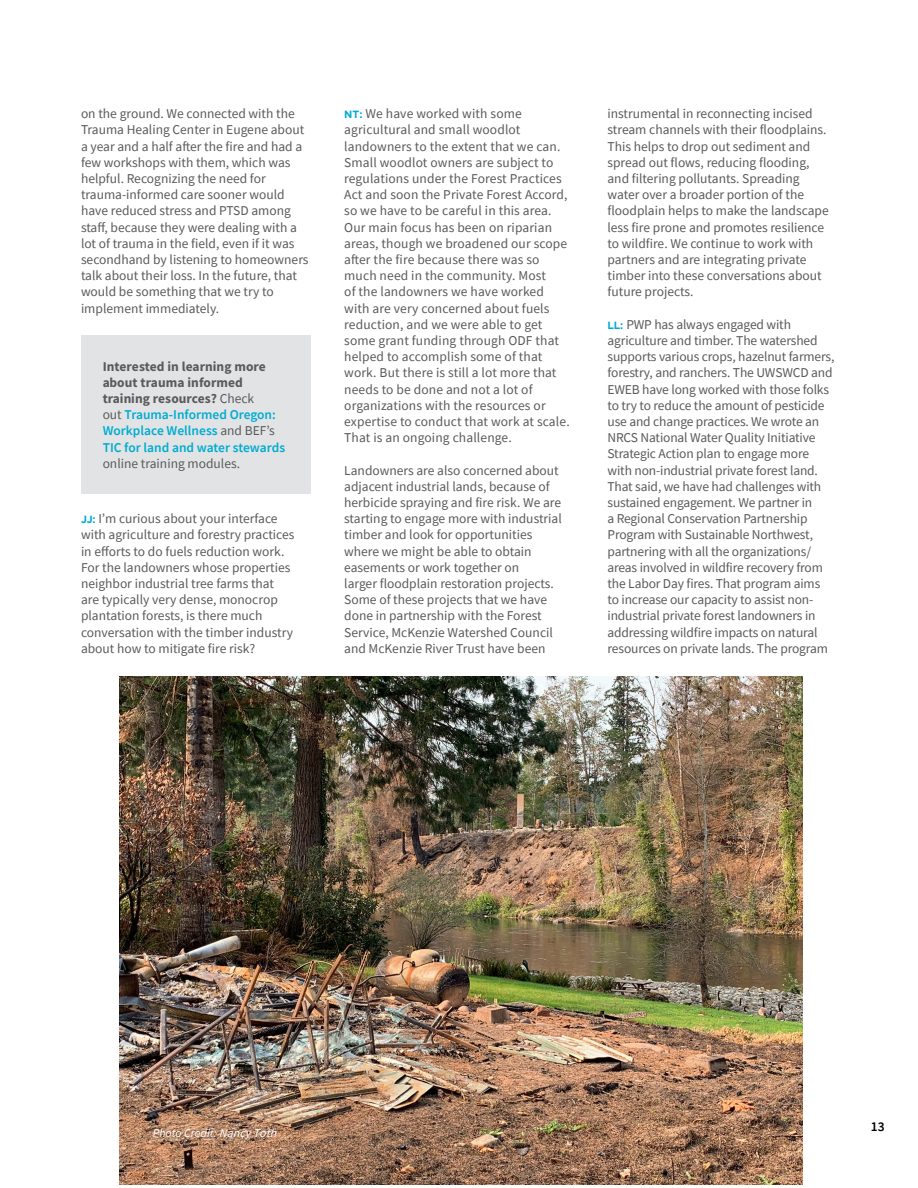
<style>
.page{position:relative;width:918px;height:1188px;background:#fff}
.page>*{position:absolute;margin:0;border:0;box-sizing:border-box;transform-origin:0 0}
.Body{font:13.5px/16.2px "Source Sans Pro";color:#5a5a5b}
.Body-2{font:600 13.5px/16.2px "Source Sans Pro";color:#00acd1}
.t1{font:600 13.5px "Source Sans Pro";color:#000}
.Photo_Caption{font:italic 12px "Source Sans Pro";color:#fff}
.s1{font-family:"Source Sans Variable";font-weight:400;color:#5a5a5b}
.s2{font-weight:400;color:#5a5a5b}
.s3{font-family:"Gotham";font-weight:700;font-size:10.5px;color:#00acd1}
.s4{font-style:inherit}
</style>
<div class="page">
<div style="left:81px;top:335px;width:229px;height:159px;background:#e2e3e4"></div>
<img style="left:120px;top:676px;width:683px;height:508px">
<p class="Body" style="left:81px;top:105px;width:229px">on the ground. We connected with the Trauma Healing Center in Eugene about a year and a half after the fire and had a few workshops with them, which was helpful. Recognizing the need for trauma-informed care sooner would have reduced stress and PTSD among staff, because they were dealing with a lot of trauma in the field, even if it was secondhand by listening to homeowners talk about their loss. In the future, that would be something that we try to implement immediately.</p>
<p class="Body-2" style="left:103px;top:358px;width:184px"><span class="s1">Interested in learning more about trauma informed training resources?</span> <span class="s2">Check<br>out</span> Trauma-Informed Oregon:<br>Workplace Wellness <span class="s2">and BEF’s<br></span>TIC for land and water stewards <span class="s2">online training modules.</span></p>
<p class="Body" style="left:81px;top:510px;width:215px"><span class="s3">JJ:</span> I’m curious about your interface with agriculture and forestry practices in efforts to do fuels reduction work.<br>For the landowners whose properties neighbor industrial tree farms that are typically very dense, monocrop plantation forests, is there much conversation with the timber industry about how to mitigate fire risk?</p>
<p class="Body" style="left:344px;top:105px;width:227px"><span class="s3">NT:</span> We have worked with some agricultural and small woodlot landowners to the extent that we can.<br>Small woodlot owners are subject to regulations under the Forest Practices Act and soon the Private Forest Accord, so we have to be careful in this area.<br>Our main focus has been on riparian areas, though we broadened our scope after the fire because there was so much need in the community. Most<br>of the landowners we have worked with are very concerned about fuels reduction, and we were able to get some grant funding through ODF that helped to accomplish some of that work. But there is still a lot more that needs to be done and not a lot of organizations with the resources or expertise to conduct that work at scale.<br>That is an ongoing challenge.</p>
<p class="Body" style="left:344px;top:462px;width:219px">Landowners are also concerned about adjacent industrial lands, because of herbicide spraying and fire risk. We are starting to engage more with industrial timber and look for opportunities where we might be able to obtain easements or work together on<br>larger floodplain restoration projects.<br>Some of these projects that we have done in partnership with the Forest Service, McKenzie Watershed Council and McKenzie River Trust have been</p>
<p class="Body" style="left:608px;top:105px;width:223px">instrumental in reconnecting incised stream channels with their floodplains.<br>This helps to drop out sediment and spread out flows, reducing flooding, and filtering pollutants. Spreading water over a broader portion of the floodplain helps to make the landscape less fire prone and promotes resilience to wildfire. We continue to work with partners and are integrating private timber into these conversations about future projects.</p>
<p class="Body" style="left:608px;top:316px;width:229px"><span class="s3">LL:</span> PWP has always engaged with agriculture and timber. The watershed supports various crops, hazelnut farmers, forestry, and ranchers. The UWSWCD and EWEB have long worked with those folks to try to reduce the amount of pesticide use and change practices. We wrote an NRCS National Water Quality Initiative Strategic Action plan to engage more with non-industrial private forest land.<br>That said, we have had challenges with sustained engagement. We partner in<br>a Regional Conservation Partnership Program with Sustainable Northwest, partnering with all the organizations/ areas involved in wildfire recovery from the Labor Day fires. That program aims to increase our capacity to assist non&shy;industrial private forest landowners in addressing wildfire impacts on natural resources on private lands. The program</p>
<p class="Photo_Caption" style="left:153px;top:1125px;width:130px">Photo Credit: <span class="s4">NancyToth</span></p>
<p class="t1" style="left:871px;top:1117px;width:15px">13</p>
</div>
